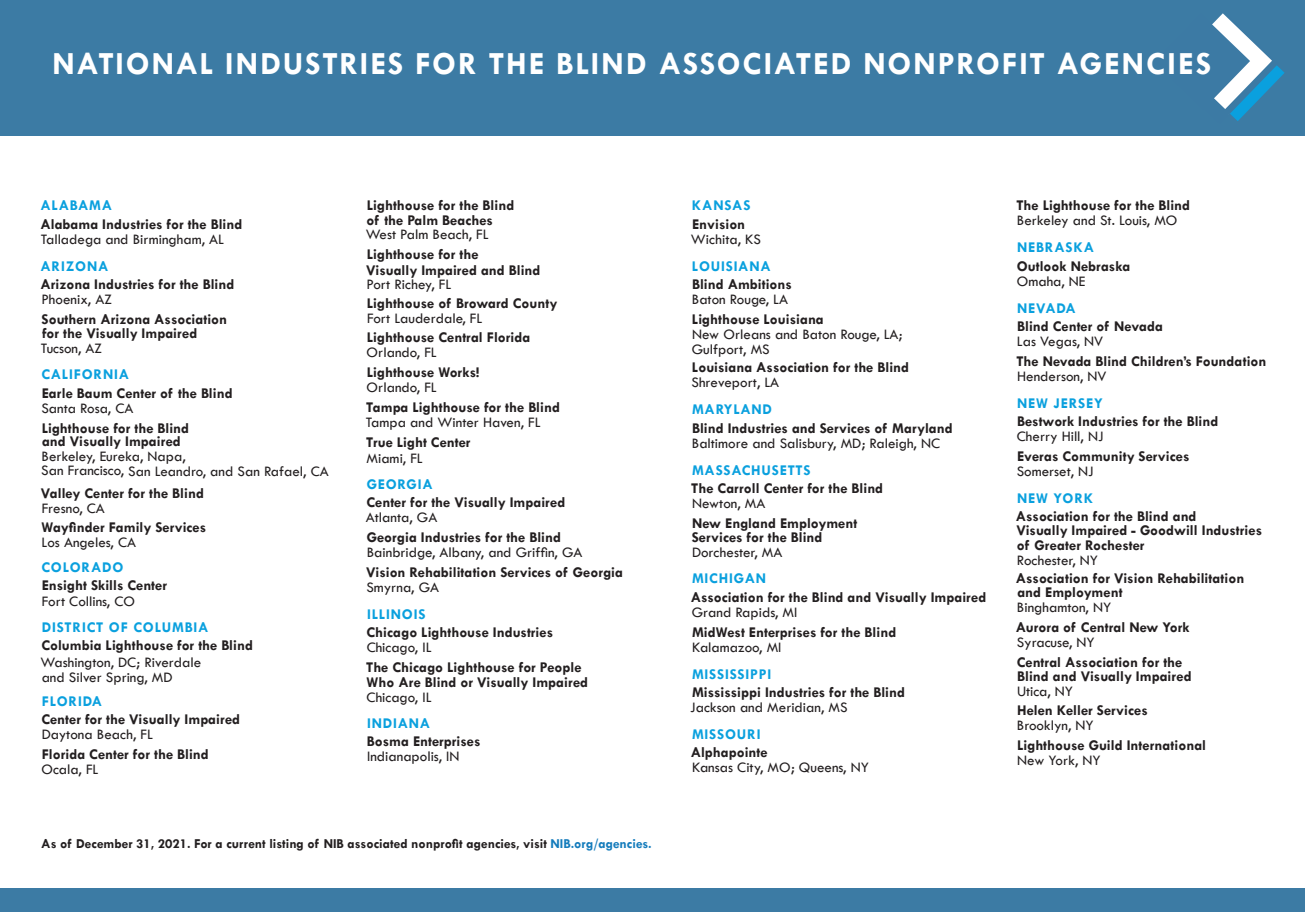
<style>
.page{position:relative;width:1305px;height:912px;background:#fff}
.page>*{position:absolute;margin:0;border:0;box-sizing:border-box;transform-origin:0 0}
.t1{font:700 32.5px "Tw Cen";letter-spacing:.055em;color:#fff}
.t2{font:700 15px/15px "Tw Cen";color:#231f20}
.t3{font:15px/15px "Tw Cen";color:#231f20}
.t4{font:700 15px "Tw Cen";letter-spacing:.05em;color:#0aa0de}
.t5{font:700 13.75px "Tw Cen";color:#231f20}
.s1{font-weight:400}
.s2{font-weight:700}
.s3{color:#157cbc}
</style>
<div class="page">
<div style="left:0;top:0;width:1305px;height:154px;background:#3c7ba4"></div>
<svg style="left:1212px;top:13px;width:73px;height:108px"></svg>
<div style="left:0;top:136px;width:1305px;height:31px;background:#fff"></div>
<div style="left:0;top:888px;width:1305px;height:23px;background:#3c7ba4"></div>
<h1 class="t1" style="left:52px;top:45px;width:1160px">NATIONAL INDUSTRIES FOR THE BLIND ASSOCIATED NONPROFIT AGENCIES</h1>
<h2 class="t4" style="left:40px;top:196px;width:73px">ALABAMA</h2>
<p class="t2" style="left:40px;top:216px;width:203px">Alabama Industries for the Blind<br><span class="s1">Talladega and Birmingham, AL</span></p>
<h2 class="t4" style="left:40px;top:257px;width:69px">ARIZONA</h2>
<p class="t2" style="left:40px;top:276px;width:195px">Arizona Industries for the Blind<br><span class="s1">Phoenix, AZ</span></p>
<p class="t2" style="left:41px;top:311px;width:188px;line-height:14.4px">Southern Arizona Association for the Visually Impaired<br><span class="s1">Tucson, AZ</span></p>
<h2 class="t4" style="left:41px;top:365px;width:89px">CALIFORNIA</h2>
<p class="t2" style="left:41px;top:385px;width:193px">Earle Baum Center of the Blind<br><span class="s1">Santa Rosa, CA</span></p>
<p class="t3" style="left:41px;top:420px;width:289px;line-height:14.6px"><span class="s2">Lighthouse for the Blind<br>and Visually Impaired<br></span>Berkeley, Eureka, Napa,<br>San Francisco, San Leandro, and San Rafael, CA</p>
<p class="t2" style="left:41px;top:484px;width:165px">Valley Center for the Blind<br><span class="s1">Fresno, CA</span></p>
<p class="t2" style="left:41px;top:519px;width:166px">Wayfinder Family Services<br><span class="s1">Los Angeles, CA</span></p>
<h2 class="t4" style="left:41px;top:558px;width:84px">COLORADO</h2>
<p class="t2" style="left:42px;top:576px;width:127px;line-height:16.2px">Ensight Skills Center<br><span class="s1">Fort Collins, CO</span></p>
<h2 class="t4" style="left:42px;top:618px;width:168px">DISTRICT OF COLUMBIA</h2>
<p class="t3" style="left:41px;top:637px;width:214px;line-height:15.6px"><span class="s2">Columbia Lighthouse for the Blind<br></span>Washington, DC; Riverdale<br>and Silver Spring, MD</p>
<h2 class="t4" style="left:42px;top:692px;width:62px">FLORIDA</h2>
<p class="t2" style="left:41px;top:711px;width:200px">Center for the Visually Impaired<br><span class="s1">Daytona Beach, FL</span></p>
<p class="t2" style="left:41px;top:746px;width:169px">Florida Center for the Blind<br><span class="s1">Ocala, FL</span></p>
<p class="t2" style="left:366px;top:198px;width:150px;line-height:14.4px">Lighthouse for the Blind of the Palm Beaches<br><span class="s1">West Palm Beach, FL</span></p>
<p class="t2" style="left:366px;top:245px;width:176px;line-height:16.2px">Lighthouse for the<br>Visually Impaired and Blind</p>
<p class="t3" style="left:367px;top:276px;width:86px">Port Richey, FL</p>
<p class="t2" style="left:367px;top:295px;width:192px">Lighthouse of Broward County<br><span class="s1">Fort Lauderdale, FL</span></p>
<p class="t2" style="left:367px;top:329px;width:165px">Lighthouse Central Florida<br><span class="s1">Orlando, FL</span></p>
<p class="t2" style="left:367px;top:364px;width:114px">Lighthouse Works!<br><span class="s1">Orlando, FL</span></p>
<p class="t2" style="left:366px;top:399px;width:196px">Tampa Lighthouse for the Blind<br><span class="s1">Tampa and Winter Haven, FL</span></p>
<p class="t2" style="left:366px;top:433px;width:106px;line-height:16.2px">True Light Center<br><span class="s1">Miami, FL</span></p>
<h2 class="t4" style="left:367px;top:475px;width:67px">GEORGIA</h2>
<p class="t2" style="left:366px;top:494px;width:201px">Center for the Visually Impaired<br><span class="s1">Atlanta, GA</span></p>
<p class="t3" style="left:367px;top:529px;width:217px"><span class="s2">Georgia Industries for the Blind<br></span>Bainbridge, Albany, and Griffin, GA</p>
<p class="t2" style="left:366px;top:564px;width:259px">Vision Rehabilitation Services of Georgia<br><span class="s1">Smyrna, GA</span></p>
<h2 class="t4" style="left:367px;top:604px;width:60px">ILLINOIS</h2>
<p class="t2" style="left:367px;top:624px;width:188px">Chicago Lighthouse Industries<br><span class="s1">Chicago, IL</span></p>
<p class="t2" style="left:366px;top:659px;width:224px">The Chicago Lighthouse for People<br>Who Are Blind or Visually Impaired<br><span class="s1">Chicago, IL</span></p>
<h2 class="t4" style="left:367px;top:713px;width:65px">INDIANA</h2>
<p class="t2" style="left:367px;top:733px;width:115px">Bosma Enterprises<br><span class="s1">Indianapolis, IN</span></p>
<p class="t5" style="left:41px;top:835px;width:612px">As of December 31, 2021. For a current listing of NIB associated nonprofit agencies, visit <span class="s3">NIB.org/agencies.</span></p>
<h2 class="t4" style="left:692px;top:196px;width:60px">KANSAS</h2>
<p class="t3" style="left:691px;top:216px;width:72px"><span class="s2">Envision<br></span>Wichita, KS</p>
<h2 class="t4" style="left:692px;top:257px;width:80px">LOUISIANA</h2>
<p class="t2" style="left:692px;top:276px;width:102px">Blind Ambitions<br><span class="s1">Baton Rouge, LA</span></p>
<p class="t3" style="left:692px;top:311px;width:212px"><span class="s2">Lighthouse Louisiana<br></span>New Orleans and Baton Rouge, LA;<br>Gulfport, MS</p>
<p class="t2" style="left:692px;top:359px;width:219px">Louisiana Association for the Blind<br><span class="s1">Shreveport, LA</span></p>
<h2 class="t4" style="left:692px;top:400px;width:82px">MARYLAND</h2>
<p class="t2" style="left:692px;top:420px;width:262px">Blind Industries and Services of Maryland<br><span class="s1">Baltimore and Salisbury, MD; Raleigh, NC</span></p>
<h2 class="t4" style="left:692px;top:460px;width:120px">MASSACHUSETTS</h2>
<p class="t2" style="left:691px;top:480px;width:193px">The Carroll Center for the Blind<br><span class="s1">Newton, MA</span></p>
<p class="t2" style="left:692px;top:515px;width:167px;line-height:14.4px">New England Employment<br>Services for the Blind<br><span class="s1">Dorchester, MA</span></p>
<h2 class="t4" style="left:692px;top:569px;width:76px">MICHIGAN</h2>
<p class="t2" style="left:691px;top:589px;width:297px">Association for the Blind and Visually Impaired<br><span class="s1">Grand Rapids, MI</span></p>
<p class="t2" style="left:692px;top:623px;width:206px">MidWest Enterprises for the Blind<br><span class="s1">Kalamazoo, MI</span></p>
<h2 class="t4" style="left:692px;top:664px;width:81px">MISSISSIPPI</h2>
<p class="t2" style="left:690px;top:684px;width:216px">Mississippi Industries for the Blind<br><span class="s1">Jackson and Meridian, MS</span></p>
<h2 class="t4" style="left:692px;top:724px;width:70px">MISSOURI</h2>
<p class="t3" style="left:691px;top:744px;width:180px"><span class="s2">Alphapointe<br></span>Kansas City, MO; Queens, NY</p>
<p class="t2" style="left:1016px;top:198px;width:175px">The Lighthouse for the Blind<br><span class="s1">Berkeley and St. Louis, MO</span></p>
<h2 class="t4" style="left:1017px;top:238px;width:78px">NEBRASKA</h2>
<p class="t2" style="left:1017px;top:258px;width:115px">Outlook Nebraska<br><span class="s1">Omaha, NE</span></p>
<h2 class="t4" style="left:1017px;top:298px;width:60px">NEVADA</h2>
<p class="t2" style="left:1017px;top:318px;width:148px">Blind Center of Nevada<br><span class="s1">Las Vegas, NV</span></p>
<p class="t2" style="left:1016px;top:353px;width:252px">The Nevada Blind Children’s Foundation<br><span class="s1">Henderson, NV</span></p>
<h2 class="t4" style="left:1017px;top:394px;width:87px">NEW JERSEY</h2>
<p class="t2" style="left:1017px;top:413px;width:203px">Bestwork Industries for the Blind<br><span class="s1">Cherry Hill, NJ</span></p>
<p class="t2" style="left:1017px;top:448px;width:174px">Everas Community Services<br><span class="s1">Somerset, NJ</span></p>
<h2 class="t4" style="left:1017px;top:489px;width:78px">NEW YORK</h2>
<p class="t2" style="left:1016px;top:508px;width:248px;line-height:14.6px">Association for the Blind and<br>Visually Impaired - Goodwill Industries of Greater Rochester<br><span class="s1">Rochester, NY</span></p>
<p class="t2" style="left:1016px;top:571px;width:230px;line-height:14.4px">Association for Vision Rehabilitation and Employment<br><span class="s1">Binghamton, NY</span></p>
<p class="t2" style="left:1016px;top:619px;width:175px">Aurora of Central New York<br><span class="s1">Syracuse, NY</span></p>
<p class="t2" style="left:1017px;top:654px;width:176px;line-height:14.4px">Central Association for the<br>Blind and Visually Impaired<br><span class="s1">Utica, NY</span></p>
<p class="t2" style="left:1017px;top:702px;width:132px">Helen Keller Services<br><span class="s1">Brooklyn, NY</span></p>
<p class="t2" style="left:1017px;top:737px;width:191px">Lighthouse Guild International<br><span class="s1">New York, NY</span></p>
</div>
